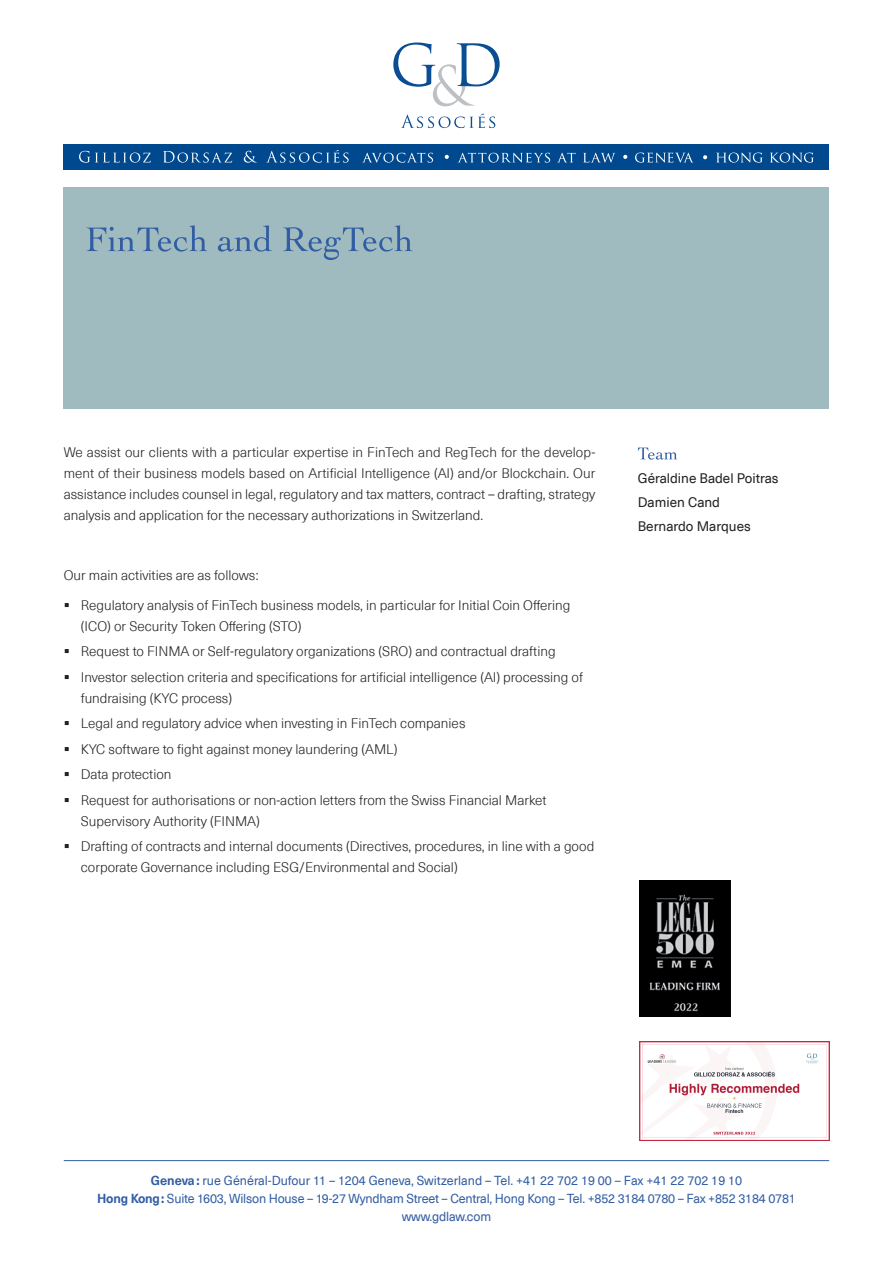
<style>
.page{position:relative;width:893px;height:1263px;background:#fff}
.page>*{position:absolute;margin:0;border:0;box-sizing:border-box;transform-origin:0 0}
.t1{font:300 13.5px/21px "Neue Haas Unica Pro";color:#231f20}
.t2{font:13.5px/24px "Neue Haas Unica Pro";color:#231f20}
.t3{font:12.75px/18px "Neue Haas Unica Pro";letter-spacing:-.015em;color:#325da3;text-align:center}
.s1{font-weight:700}
</style>
<div class="page">
<hr style="left:64px;top:1160px;width:765px;height:1px;background:#325da3">
<svg style="left:393px;top:43px;width:107px;height:63px"></svg>
<svg style="left:401px;top:113px;width:94px;height:15px"></svg>
<div style="left:64px;top:145px;width:765px;height:25px;background:#01498e"></div>
<svg style="left:79px;top:151px;width:72px;height:12px"></svg>
<svg style="left:163px;top:151px;width:69px;height:12px"></svg>
<svg style="left:244px;top:151px;width:13px;height:12px"></svg>
<svg style="left:266px;top:150px;width:83px;height:13px"></svg>
<svg style="left:703px;top:155px;width:4px;height:4px"></svg>
<svg style="left:716px;top:153px;width:47px;height:10px"></svg>
<svg style="left:770px;top:153px;width:44px;height:10px"></svg>
<svg style="left:362px;top:153px;width:71px;height:10px"></svg>
<svg style="left:445px;top:155px;width:4px;height:4px"></svg>
<svg style="left:623px;top:155px;width:4px;height:4px"></svg>
<svg style="left:458px;top:153px;width:92px;height:10px"></svg>
<svg style="left:558px;top:153px;width:18px;height:9px"></svg>
<svg style="left:583px;top:153px;width:32px;height:10px"></svg>
<svg style="left:635px;top:153px;width:58px;height:10px"></svg>
<svg style="left:638px;top:448px;width:39px;height:12px"></svg>
<div style="left:64px;top:187px;width:765px;height:221px;background:#9fbbc0"></div>
<svg style="left:86px;top:225px;width:326px;height:35px"></svg>
<img style="left:640px;top:880px;width:90px;height:136px">
<img style="left:640px;top:1042px;width:189px;height:99px">
<p class="t1" style="left:64px;top:442px;width:533px;text-align:justify">We assist our clients with a particular expertise in FinTech and RegTech for the develop&shy;ment of their business models based on Artificial Intelligence (AI) and/or Blockchain. Our assistance includes counsel in legal, regulatory and tax matters, contract – drafting, strategy analysis and application for the necessary authorizations in Switzerland.</p>
<p class="t1" style="left:64px;top:565px;width:196px">Our main activities are as follows:</p>
<p class="t1" style="left:81px;top:595px;width:491px;text-indent:-17px">▪ Regulatory analysis of FinTech business models, in particular for Initial Coin Offering (ICO) or Security Token Offering (STO)</p>
<p class="t1" style="left:64px;top:641px;width:493px">▪ Request to FINMA or Self-regulatory organizations (SRO) and contractual drafting</p>
<p class="t1" style="left:81px;top:667px;width:504px;text-indent:-17px">▪ Investor selection criteria and specifications for artificial intelligence (AI) processing of fundraising (KYC process)</p>
<p class="t1" style="left:64px;top:713px;width:403px">▪ Legal and regulatory advice when investing in FinTech companies</p>
<p class="t1" style="left:64px;top:739px;width:335px">▪ KYC software to fight against money laundering (AML)</p>
<p class="t1" style="left:64px;top:764px;width:109px">▪ Data protection</p>
<p class="t1" style="left:81px;top:790px;width:467px;text-indent:-17px">▪ Request for authorisations or non-action letters from the Swiss Financial Market<br>Supervisory Authority (FINMA)</p>
<p class="t1" style="left:81px;top:836px;width:515px;text-indent:-17px">▪ Drafting of contracts and internal documents (Directives, procedures, in line with a good corporate Governance including ESG/Environmental and Social)</p>
<p class="t2" style="left:638px;top:467px;width:142px">Géraldine Badel Poitras<br>Damien Cand<br>Bernardo Marques</p>
<p class="t3" style="left:97px;top:1172px;width:700px"><span class="s1">Geneva :</span> rue Général-Dufour 11 – 1204 Geneva, Switzerland – Tel. +41 22 702 19 00 – Fax +41 22 702 19 10<br><span class="s1">Hong Kong :</span> Suite 1603, Wilson House – 19-27 Wyndham Street – Central, Hong Kong – Tel. +852 3184 0780 – Fax +852 3184 0781 www.gdlaw.com</p>
</div>
